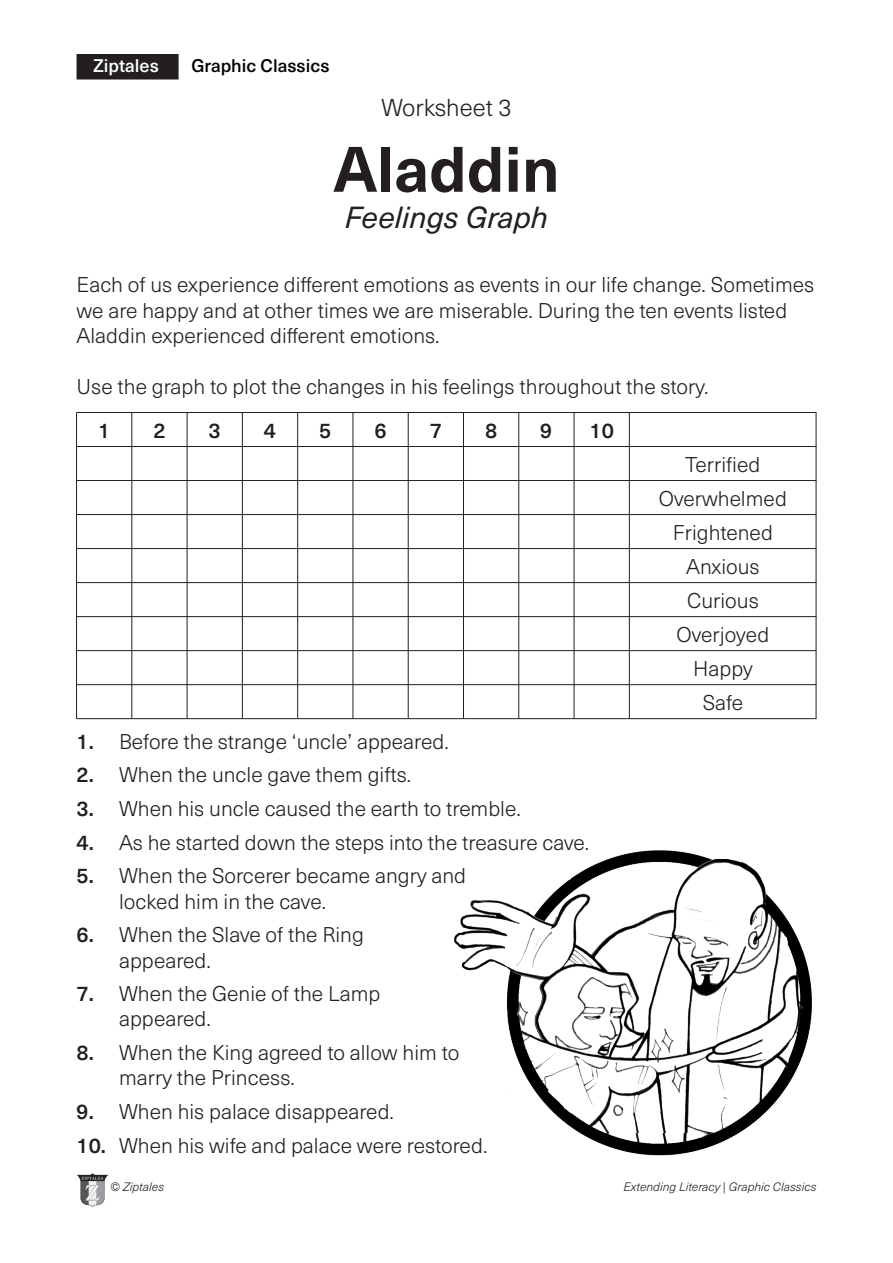
<style>
.page{position:relative;width:893px;height:1263px;background:#fff}
.page>*{position:absolute;margin:0;border:0;box-sizing:border-box;transform-origin:0 0}
.t1{font:700 63px "Neue Haas Unica W1 G";color:#231f20}
.t2{font:italic 30px "Neue Haas Unica W1 G";color:#231f20}
.t3{font:300 24px "Neue Haas Unica W1 G";color:#231f20}
.t4{font:300 21px/25.2px "Neue Haas Unica W1 G";color:#231f20}
.t5{font:500 21px "Neue Haas Unica W1 G";color:#231f20}
.t6{font:500 18px "Neue Haas Unica W1 G";color:#040503}
.t7{font:500 18px "Neue Haas Unica W1 G";color:#fff}
.t8{font:italic 300 12px "Neue Haas Unica W1 G";color:#231f20}
.s1{font-weight:500}
</style>
<div class="page">
<div style="left:77px;top:55px;width:101px;height:24px;background:#231f20"></div>
<div style="left:77px;top:54px;width:102px;height:26px;border:2px solid #231f20"></div>
<img style="left:77px;top:1173px;width:31px;height:34px">
<hr style="left:77px;top:412px;width:739px;height:1px;background:#231f20">
<hr style="left:77px;top:446px;width:739px;height:1px;background:#231f20">
<hr style="left:77px;top:480px;width:739px;height:1px;background:#231f20">
<hr style="left:77px;top:514px;width:739px;height:1px;background:#231f20">
<hr style="left:77px;top:548px;width:739px;height:1px;background:#231f20">
<hr style="left:77px;top:582px;width:739px;height:1px;background:#231f20">
<hr style="left:77px;top:616px;width:739px;height:1px;background:#231f20">
<hr style="left:77px;top:684px;width:739px;height:1px;background:#231f20">
<hr style="left:77px;top:650px;width:739px;height:1px;background:#231f20">
<hr style="left:77px;top:718px;width:739px;height:1px;background:#231f20">
<hr style="left:76px;top:412px;width:1px;height:307px;background:#231f20">
<hr style="left:816px;top:412px;width:1px;height:307px;background:#231f20">
<hr style="left:574px;top:412px;width:1px;height:306px;background:#231f20">
<hr style="left:518px;top:412px;width:1px;height:306px;background:#231f20">
<hr style="left:463px;top:412px;width:1px;height:306px;background:#231f20">
<hr style="left:408px;top:412px;width:1px;height:306px;background:#231f20">
<hr style="left:353px;top:412px;width:1px;height:306px;background:#231f20">
<hr style="left:297px;top:412px;width:1px;height:306px;background:#231f20">
<hr style="left:242px;top:412px;width:1px;height:306px;background:#231f20">
<hr style="left:187px;top:412px;width:1px;height:306px;background:#231f20">
<hr style="left:131px;top:412px;width:1px;height:306px;background:#231f20">
<hr style="left:629px;top:412px;width:1px;height:307px;background:#231f20">
<img style="left:454px;top:850px;width:358px;height:306px">
<p class="t7" style="left:94px;top:52px;width:67px">Ziptales</p>
<p class="t6" style="left:191px;top:52px;width:140px">Graphic Classics</p>
<p class="t3" style="left:381px;top:90px;width:132px">Worksheet 3</p>
<p class="t1" style="left:333px;top:121px;width:228px">Aladdin</p>
<p class="t2" style="left:345px;top:195px;width:205px">Feelings Graph</p>
<p class="t4" style="left:77px;top:271px;width:739px">Each of us experience different emotions as events in our life change. Sometimes we are happy and at other times we are miserable. During the ten events listed<br>Aladdin experienced different emotions.</p>
<p class="t4" style="left:77px;top:372px;width:634px">Use the graph to plot the changes in his feelings throughout the story.</p>
<p class="t5" style="left:98px;top:414px;width:14px">1</p>
<p class="t5" style="left:153px;top:414px;width:14px">2</p>
<p class="t5" style="left:209px;top:414px;width:14px">3</p>
<p class="t5" style="left:264px;top:414px;width:14px">4</p>
<p class="t5" style="left:319px;top:414px;width:14px">5</p>
<p class="t5" style="left:374px;top:414px;width:14px">6</p>
<p class="t5" style="left:430px;top:414px;width:14px">7</p>
<p class="t5" style="left:485px;top:414px;width:14px">8</p>
<p class="t5" style="left:540px;top:414px;width:14px">9</p>
<p class="t5" style="left:589px;top:414px;width:26px">10</p>
<p class="t4" style="left:77px;top:727px;width:374px"><span class="s1">1.</span> Before the strange ‘uncle’ appeared.</p>
<p class="t4" style="left:77px;top:761px;width:336px"><span class="s1">2.</span> When the uncle gave them gifts.</p>
<p class="t4" style="left:77px;top:795px;width:446px"><span class="s1">3.</span> When his uncle caused the earth to tremble.</p>
<p class="t4" style="left:77px;top:829px;width:514px"><span class="s1">4.</span> As he started down the steps into the treasure cave.</p>
<p class="t4" style="left:119px;top:862px;width:349px;text-indent:-43px"><span class="s1">5.</span> When the Sorcerer became angry and locked him in the cave.</p>
<p class="t4" style="left:119px;top:921px;width:246px;text-indent:-43px"><span class="s1">6.</span> When the Slave of the Ring appeared.</p>
<p class="t4" style="left:119px;top:980px;width:263px;text-indent:-43px"><span class="s1">7.</span> When the Genie of the Lamp appeared.</p>
<p class="t4" style="left:119px;top:1039px;width:342px;text-indent:-43px"><span class="s1">8.</span> When the King agreed to allow him to marry the Princess.</p>
<p class="t4" style="left:77px;top:1098px;width:319px"><span class="s1">9.</span> When his palace disappeared.</p>
<p class="t4" style="left:77px;top:1132px;width:412px"><span class="s1">10.</span> When his wife and palace were restored.</p>
<p class="t4" style="left:685px;top:450px;width:77px">Terrified</p>
<p class="t4" style="left:659px;top:484px;width:130px">Overwhelmed</p>
<p class="t4" style="left:673px;top:518px;width:101px">Frightened</p>
<p class="t4" style="left:686px;top:552px;width:75px">Anxious</p>
<p class="t4" style="left:687px;top:586px;width:73px">Curious</p>
<p class="t4" style="left:677px;top:620px;width:94px">Overjoyed</p>
<p class="t4" style="left:693px;top:655px;width:61px">Happy</p>
<p class="t4" style="left:703px;top:689px;width:42px">Safe</p>
<p class="t8" style="left:111px;top:1178px;width:55px">© Ziptales</p>
<p class="t8" style="left:624px;top:1178px;width:194px">Extending Literacy | Graphic Classics</p>
</div>
